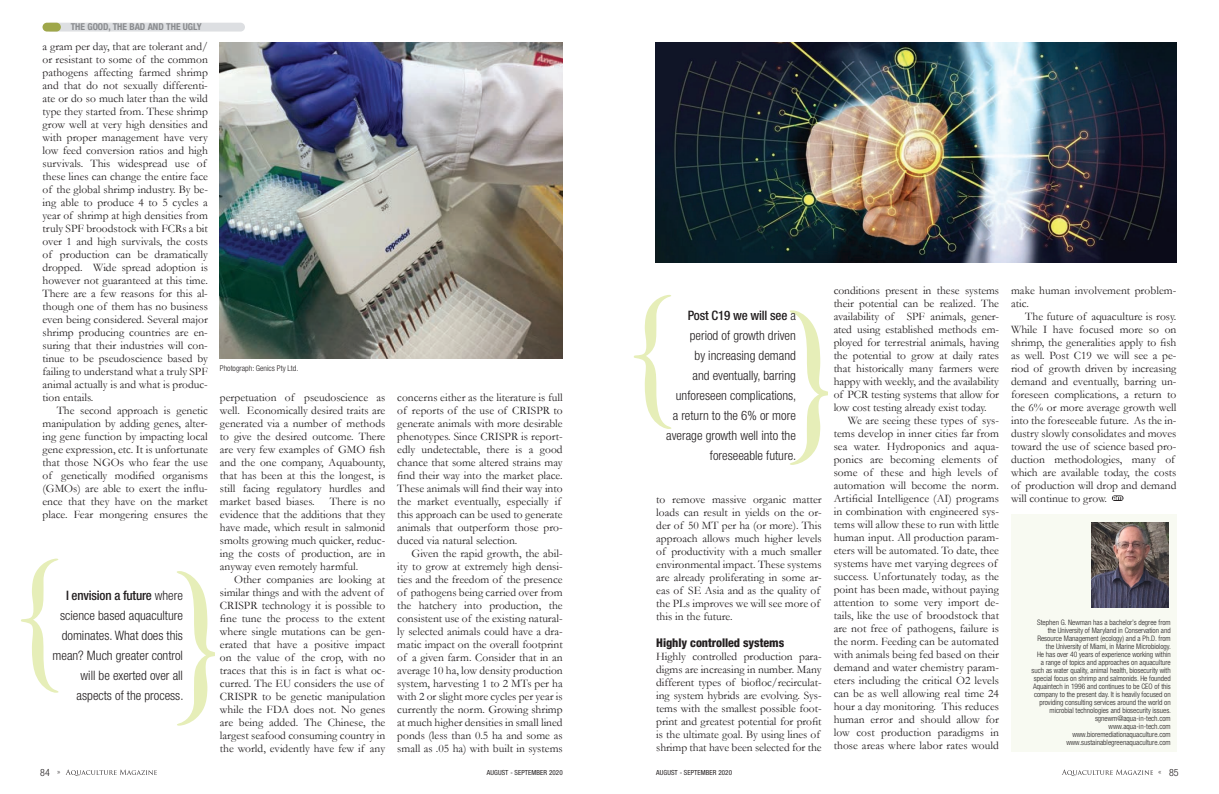
<style>
.page{position:relative;width:1219px;height:794px;background:#fff}
.page>*{position:absolute;margin:0;border:0;box-sizing:border-box;transform-origin:0 0}
.t1{font:300 condensed 13px/20px "Helvetica Neue LT Std";color:#231f20;text-align:right}
.t2{font:800 condensed 12px "Helvetica Neue LT Std";letter-spacing:-.005em;color:#231f20}
.t3{font:11.5px/13px "Garamond";color:#231f20}
.t4{font:300 condensed 10px "Helvetica Neue LT Std";color:#231f20}
.t5{font:700 condensed 9.5px "Helvetica Neue LT Std";color:#8a8c8f}
.t6{font:300 condensed 8px "Helvetica Neue LT Std";color:#231f20}
.t7{font:300 condensed 7.5px/8px "Helvetica Neue LT Std";color:#231f20;text-align:right}
.t8{font:condensed 7px "Helvetica Neue LT Std";letter-spacing:.01em;color:#231f20}
.s1{font-weight:500}
.s2{font-weight:100}
</style>
<div class="page">
<svg style="left:66px;top:769px;width:91px;height:7px"></svg>
<div style="left:1011px;top:514px;width:166px;height:237px;background:#f8faf2"></div>
<img style="left:1091px;top:523px;width:78px;height:85px">
<svg style="left:21px;top:558px;width:37px;height:134px"></svg>
<svg style="left:634px;top:295px;width:37px;height:134px"></svg>
<svg style="left:177px;top:571px;width:38px;height:154px"></svg>
<svg style="left:790px;top:310px;width:38px;height:155px"></svg>
<div style="left:46px;top:23px;width:199px;height:9px;background:#dddfe2;border-radius:4px"></div>
<div style="left:43px;top:23px;width:18px;height:9px;background:#9fa74a;border-radius:4px"></div>
<svg style="left:1112px;top:495px;width:11px;height:6px"></svg>
<svg style="left:1113px;top:496px;width:9px;height:4px"></svg>
<img style="left:220px;top:43px;width:343px;height:316px">
<img style="left:656px;top:43px;width:520px;height:219px">
<svg style="left:1062px;top:769px;width:91px;height:7px"></svg>
<p class="t5" style="left:71px;top:21px;width:132px">THE GOOD, THE BAD AND THE UGLY</p>
<p class="t3" style="left:43px;top:40px;width:167px">a gram per day, that are tolerant and/ or resistant to some of the common pathogens affecting farmed shrimp and that do not sexually differenti&shy;ate or do so much later than the wild type they started from. These shrimp grow well at very high densities and with proper management have very low feed conversion ratios and high survivals. This widespread use of these lines can change the entire face of the global shrimp industry. By be&shy;ing able to produce 4 to 5 cycles a year of shrimp at high densities from truly SPF broodstock with FCRs a bit over 1 and high survivals, the costs of production can be dramatically dropped. Wide spread adoption is however not guaranteed at this time.<br>There are a few reasons for this al&shy;though one of them has no business even being considered. Several major shrimp producing countries are en&shy;suring that their industries will con&shy;tinue to be pseudoscience based by failing to understand what a truly SPF animal actually is and what is produc&shy;tion entails.</p>
<p class="t3" style="left:43px;top:404px;width:167px;text-align:justify;text-indent:14px">The second approach is genetic manipulation by adding genes, alter&shy;ing gene function by impacting local gene expression, etc. It is unfortunate that those NGOs who fear the use of genetically modified organisms (GMOs) are able to exert the influ&shy;ence that they have on the market place. Fear mongering ensures the</p>
<p class="t1" style="left:53px;top:585px;width:132px"><span class="s1">I envision a future</span> where science based aquaculture dominates. What does this mean? Much greater control will be exerted over all aspects of the process.</p>
<p class="t6" style="left:220px;top:363px;width:80px">Photograph: Genics Pty Ltd.</p>
<p class="t3" style="left:220px;top:391px;width:167px;text-align:justify">perpetuation of pseudoscience as well. Economically desired traits are generated via a number of methods to give the desired outcome. There are very few examples of GMO fish and the one company, Aquabounty, that has been at this the longest, is still facing regulatory hurdles and market based biases.</p>
<p class="t3" style="left:220px;top:495px;width:167px;text-align:justify;text-indent:110px">There is no evidence that the additions that they have made, which result in salmonid smolts growing much quicker, reduc&shy;ing the costs of production, are in anyway even remotely harmful.</p>
<p class="t3" style="left:220px;top:573px;width:167px;text-indent:14px">Other companies are looking at similar things and with the advent of CRISPR technology it is possible to fine tune the process to the extent where single mutations can be gen&shy;erated that have a positive impact on the value of the crop, with no traces that this is in fact is what oc&shy;curred. The EU considers the use of CRISPR to be genetic manipulation while the FDA does not. No genes are being added. The Chinese, the largest seafood consuming country in the world, evidently have few if any</p>
<p class="t3" style="left:397px;top:391px;width:167px">concerns either as the literature is full of reports of the use of CRISPR to generate animals with more desirable phenotypes. Since CRISPR is report&shy;edly undetectable, there is a good chance that some altered strains may find their way into the market place.<br>These animals will find their way into the market eventually, especially if this approach can be used to generate animals that outperform those pro&shy;duced via natural selection.</p>
<p class="t3" style="left:397px;top:547px;width:167px;text-align:justify;text-indent:14px">Given the rapid growth, the abil&shy;ity to grow at extremely high densi&shy;ties and the freedom of the presence of pathogens being carried over from the hatchery into production, the consistent use of the existing natural&shy;ly selected animals could have a dra&shy;matic impact on the overall footprint of a given farm. Consider that in an average 10 ha, low density production system, harvesting 1 to 2 MTs per ha with 2 or slight more cycles per year is currently the norm. Growing shrimp at much higher densities in small lined ponds (less than 0.5 ha and some as small as .05 ha) with built in systems</p>
<p class="t1" style="left:666px;top:306px;width:132px"><span class="s1">Post C19 we will see</span> a period of growth driven<br>by increasing demand<br>and eventually, barring unforeseen complications,<br>a return to the 6% or more average growth well into the foreseeable future.</p>
<p class="t3" style="left:656px;top:493px;width:167px">to remove massive organic matter loads can result in yields on the or&shy;der of 50 MT per ha (or more). This approach allows much higher levels of productivity with a much smaller environmental impact. These systems are already proliferating in some ar&shy;eas of SE Asia and as the quality of the PLs improves we will see more of this in the future.</p>
<p class="t2" style="left:656px;top:635px;width:130px">Highly controlled systems</p>
<p class="t3" style="left:656px;top:649px;width:167px">Highly controlled production para&shy;digms are increasing in number. Many different types of biofloc/recirculat&shy;ing system hybrids are evolving. Sys&shy;tems with the smallest possible foot&shy;print and greatest potential for profit is the ultimate goal. By using lines of shrimp that have been selected for the</p>
<p class="t3" style="left:834px;top:284px;width:167px;text-align:justify">conditions present in these systems their potential can be realized. The availability of SPF animals, gener&shy;ated using established methods em&shy;ployed for terrestrial animals, having the potential to grow at daily rates that historically many farmers were happy with weekly, and the availability of PCR testing systems that allow for low cost testing already exist today.</p>
<p class="t3" style="left:834px;top:414px;width:167px;text-indent:14px">We are seeing these types of sys&shy;tems develop in inner cities far from sea water. Hydroponics and aqua&shy;ponics are becoming elements of some of these and high levels of automation will become the norm.<br>Artificial Intelligence (AI) programs in combination with engineered sys&shy;tems will allow these to run with little human input. All production param&shy;eters will be automated. To date, thee systems have met varying degrees of success. Unfortunately today, as the point has been made, without paying attention to some very import de&shy;tails, like the use of broodstock that are not free of pathogens, failure is the norm. Feeding can be automated with animals being fed based on their demand and water chemistry param&shy;eters including the critical O2 levels can be as well allowing real time 24 hour a day monitoring. This reduces human error and should allow for low cost production paradigms in those areas where labor rates would</p>
<p class="t3" style="left:1011px;top:284px;width:167px">make human involvement problem&shy;atic.</p>
<p class="t3" style="left:1011px;top:310px;width:167px;text-indent:14px">The future of aquaculture is rosy.<br>While I have focused more so on shrimp, the generalities apply to fish as well. Post C19 we will see a pe&shy;riod of growth driven by increasing demand and eventually, barring un&shy;foreseen complications, a return to the 6% or more average growth well into the foreseeable future. As the in&shy;dustry slowly consolidates and moves toward the use of science based pro&shy;duction methodologies, many of which are available today, the costs of production will drop and demand will continue to grow.</p>
<p class="t7" style="left:1032px;top:618px;width:141px">Stephen G. Newman has a bachelor’s degree from the University of Maryland in Conservation and Resource Management (ecology) and a Ph.D. from the University of Miami, in Marine Microbiology.<br>He has over 40 years of experience working within<br>a range of topics and approaches on aquaculture such as water quality, animal health, biosecurity with special focus on shrimp and salmonids. He founded Aquaintech in 1996 and continues to be CEO of this company to the present day. It is heavily focused on providing consulting services around the world on microbial technologies and biosecurity issues. sgnewm@aqua-in-tech.com www.aqua-in-tech.com www.bioremediationaquaculture.com www.sustainablegreenaquaculture.com</p>
<p class="t4" style="left:40px;top:766px;width:22px">84 <span class="s2">»</span></p>
<p class="t8" style="left:487px;top:768px;width:77px">AUGUST - SEPTEMBER 2020</p>
<p class="t8" style="left:656px;top:768px;width:77px">AUGUST - SEPTEMBER 2020</p>
<p class="t4" style="left:1169px;top:766px;width:11px">85</p>
</div>
